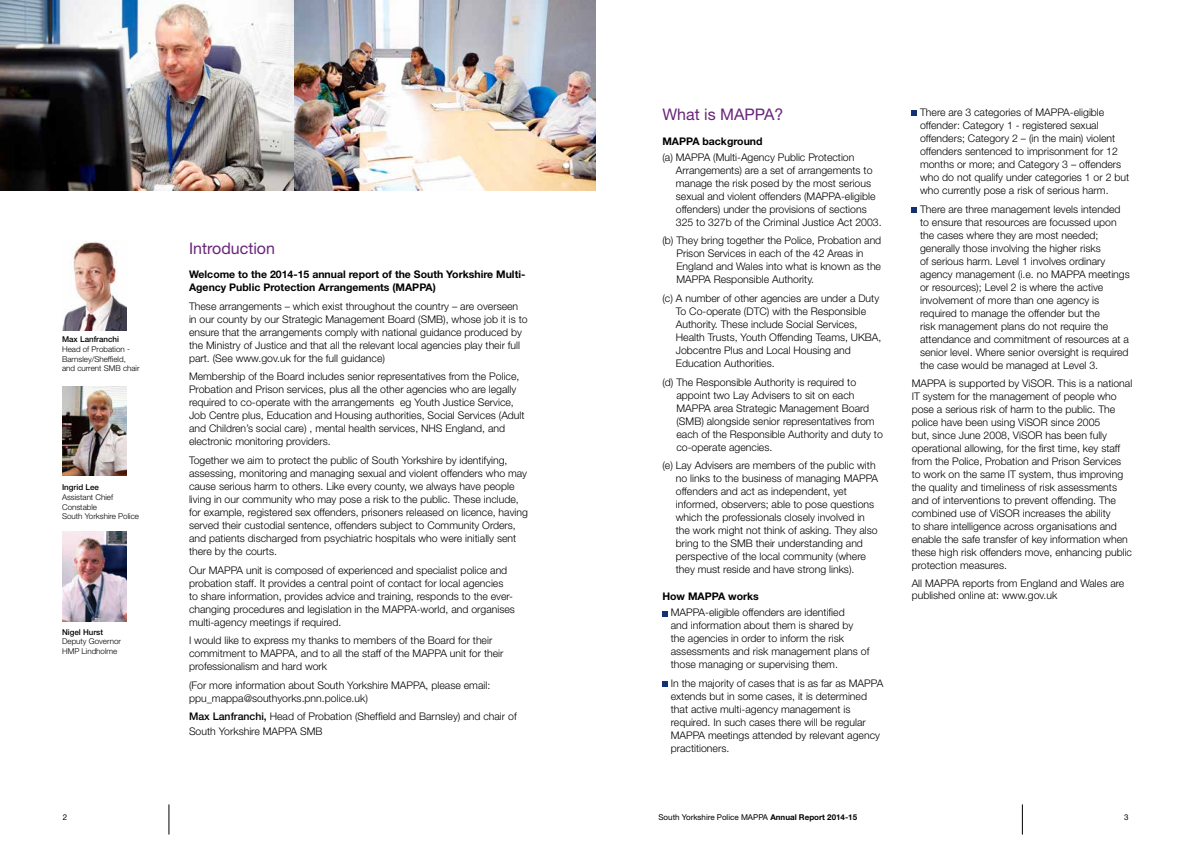
<style>
.page{position:relative;width:1191px;height:842px;background:#fff}
.page>*{position:absolute;margin:0;border:0;box-sizing:border-box;transform-origin:0 0}
.t1{font:16px "Helvetica Neue";color:#692579}
.t2{font:300 10.5px/13px "Helvetica Neue";color:#000}
.t3{font:700 10.5px/13px "Helvetica Neue";color:#000}
.t4{font:300 8px/9.6px "Helvetica Neue";color:#000}
.t5{font:8px "Helvetica Neue";color:#000}
.t6{font:500 8px "Helvetica Neue";color:#000}
.s1{font-weight:500}
.s2{font-weight:700}
</style>
<div class="page">
<hr style="left:169px;top:804px;width:1px;height:30px;background:#000">
<img style="left:0;top:0;width:595px;height:190px">
<img style="left:62px;top:241px;width:65px;height:89px">
<img style="left:62px;top:386px;width:65px;height:90px">
<img style="left:62px;top:532px;width:64px;height:90px">
<hr style="left:1022px;top:804px;width:1px;height:30px;background:#000">
<svg style="left:662px;top:611px;width:6px;height:5px"></svg>
<svg style="left:662px;top:681px;width:6px;height:6px"></svg>
<svg style="left:911px;top:111px;width:6px;height:5px"></svg>
<svg style="left:911px;top:207px;width:6px;height:6px"></svg>
<p class="t6" style="left:62px;top:335px;width:59px">Max Lanfranchi</p>
<p class="t4" style="left:62px;top:344px;width:79px">Head of Probation -<br>Barnsley/Sheffield, and current SMB chair</p>
<p class="t6" style="left:62px;top:483px;width:38px">Ingrid Lee</p>
<p class="t4" style="left:62px;top:492px;width:78px">Assistant Chief<br>Constable<br>South Yorkshire Police</p>
<p class="t6" style="left:62px;top:627px;width:43px">Nigel Hurst</p>
<p class="t4" style="left:62px;top:636px;width:60px">Deputy Governor<br>HMP Lindholme</p>
<p class="t5" style="left:63px;top:812px;width:6px">2</p>
<h1 class="t1" style="left:189px;top:238px;width:87px">Introduction</h1>
<p class="t3" style="left:189px;top:267px;width:338px">Welcome to the 2014-15 annual report of the South Yorkshire Multi-<br>Agency Public Protection Arrangements (MAPPA)</p>
<p class="t2" style="left:189px;top:299px;width:340px">These arrangements – which exist throughout the country – are overseen in our county by our Strategic Management Board (SMB), whose job it is to ensure that the arrangements comply with national guidance produced by the Ministry of Justice and that all the relevant local agencies play their full part. (See www.gov.uk for the full guidance)</p>
<p class="t2" style="left:189px;top:370px;width:337px">Membership of the Board includes senior representatives from the Police, Probation and Prison services, plus all the other agencies who are legally required to co-operate with the arrangements eg Youth Justice Service, Job Centre plus, Education and Housing authorities, Social Services (Adult and Children’s social care) , mental health services, NHS England, and electronic monitoring providers.</p>
<p class="t2" style="left:189px;top:453px;width:340px">Together we aim to protect the public of South Yorkshire by identifying, assessing, monitoring and managing sexual and violent offenders who may cause serious harm to others. Like every county, we always have people living in our community who may pose a risk to the public. These include, for example, registered sex offenders, prisoners released on licence, having served their custodial sentence, offenders subject to Community Orders, and patients discharged from psychiatric hospitals who were initially sent there by the courts.</p>
<p class="t2" style="left:189px;top:563px;width:327px">Our MAPPA unit is composed of experienced and specialist police and probation staff. It provides a central point of contact for local agencies to share information, provides advice and training, responds to the ever&shy;changing procedures and legislation in the MAPPA-world, and organises multi-agency meetings if required.</p>
<p class="t2" style="left:189px;top:634px;width:316px">I would like to express my thanks to members of the Board for their commitment to MAPPA, and to all the staff of the MAPPA unit for their professionalism and hard work</p>
<p class="t2" style="left:189px;top:678px;width:303px">(For more information about South Yorkshire MAPPA, please email: ppu_mappa@southyorks.pnn.police.uk)</p>
<p class="t2" style="left:189px;top:709px;width:329px;line-height:14.4px"><span class="s1">Max Lanfranchi,</span> Head of Probation (Sheffield and Barnsley) and chair of<br>South Yorkshire MAPPA SMB</p>
<h1 class="t1" style="left:662px;top:105px;width:122px">What is MAPPA?</h1>
<p class="t3" style="left:662px;top:134px;width:102px">MAPPA background</p>
<p class="t2" style="left:676px;top:150px;width:207px;text-indent:-13px">(a) MAPPA (Multi-Agency Public Protection Arrangements) are a set of arrangements to manage the risk posed by the most serious sexual and violent offenders (MAPPA-eligible offenders) under the provisions of sections 325 to 327b of the Criminal Justice Act 2003.</p>
<p class="t2" style="left:676px;top:234px;width:206px;text-indent:-14px">(b) They bring together the Police, Probation and Prison Services in each of the 42 Areas in England and Wales into what is known as the MAPPA Responsible Authority.</p>
<p class="t2" style="left:676px;top:291px;width:207px;text-indent:-13px">(c) A number of other agencies are under a Duty To Co-operate (DTC) with the Responsible Authority. These include Social Services, Health Trusts, Youth Offending Teams, UKBA, Jobcentre Plus and Local Housing and Education Authorities.</p>
<p class="t2" style="left:676px;top:375px;width:208px;text-indent:-14px">(d) The Responsible Authority is required to appoint two Lay Advisers to sit on each MAPPA area Strategic Management Board (SMB) alongside senior representatives from each of the Responsible Authority and duty to co-operate agencies.</p>
<p class="t2" style="left:676px;top:459px;width:204px;text-indent:-13px">(e) Lay Advisers are members of the public with no links to the business of managing MAPPA offenders and act as independent, yet informed, observers; able to pose questions which the professionals closely involved in the work might not think of asking. They also bring to the SMB their understanding and perspective of the local community (where they must reside and have strong links).</p>
<p class="t3" style="left:662px;top:590px;width:98px">How MAPPA works</p>
<p class="t2" style="left:671px;top:606px;width:200px">MAPPA-eligible offenders are identified<br>and information about them is shared by the agencies in order to inform the risk assessments and risk management plans of those managing or supervising them.</p>
<p class="t2" style="left:671px;top:676px;width:214px">In the majority of cases that is as far as MAPPA extends but in some cases, it is determined that active multi-agency management is required. In such cases there will be regular MAPPA meetings attended by relevant agency practitioners.</p>
<p class="t2" style="left:920px;top:106px;width:211px">There are 3 categories of MAPPA-eligible offender: Category 1 - registered sexual offenders; Category 2 – (in the main) violent offenders sentenced to imprisonment for 12 months or more; and Category 3 – offenders who do not qualify under categories 1 or 2 but who currently pose a risk of serious harm.</p>
<p class="t2" style="left:920px;top:202px;width:211px">There are three management levels intended to ensure that resources are focussed upon the cases where they are most needed; generally those involving the higher risks<br>of serious harm. Level 1 involves ordinary agency management (i.e. no MAPPA meetings or resources); Level 2 is where the active involvement of more than one agency is required to manage the offender but the<br>risk management plans do not require the attendance and commitment of resources at a senior level. Where senior oversight is required the case would be managed at Level 3.</p>
<p class="t2" style="left:911px;top:377px;width:222px">MAPPA is supported by ViSOR. This is a national IT system for the management of people who pose a serious risk of harm to the public. The police have been using ViSOR since 2005<br>but, since June 2008, ViSOR has been fully operational allowing, for the first time, key staff from the Police, Probation and Prison Services to work on the same IT system, thus improving the quality and timeliness of risk assessments and of interventions to prevent offending. The combined use of ViSOR increases the ability<br>to share intelligence across organisations and enable the safe transfer of key information when these high risk offenders move, enhancing public protection measures.</p>
<p class="t2" style="left:911px;top:577px;width:214px;line-height:12px">All MAPPA reports from England and Wales are published online at: www.gov.uk</p>
<p class="t5" style="left:658px;top:812px;width:200px">South Yorkshire Police MAPPA <span class="s2">Annual Report 2014-15</span></p>
<p class="t5" style="left:1124px;top:812px;width:6px">3</p>
</div>
